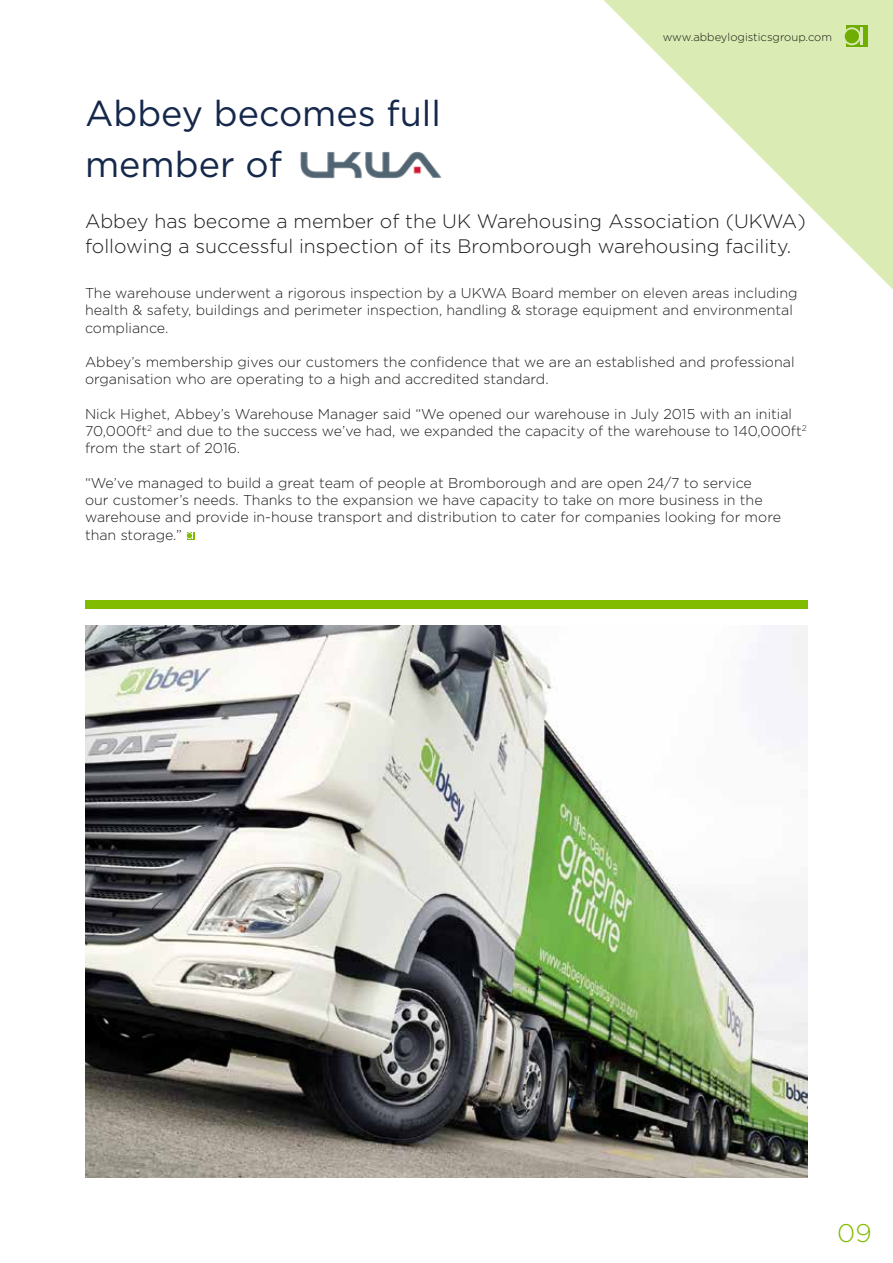
<style>
.page{position:relative;width:893px;height:1263px;background:#fff}
.page>*{position:absolute;margin:0;border:0;box-sizing:border-box;transform-origin:0 0}
.t1{font:36px/51.8px "Gotham";color:#15284b}
.t2{font:300 25.5px "Gotham";color:#82bc00}
.t3{font:300 19.5px/24.8px "Gotham";color:#1d1d1b}
.t4{font:300 14.25px/17.2px "Gotham";color:#1d1d1b}
.t5{font:300 11.25px "Gotham";color:#1d1d1b}
</style>
<div class="page">
<div style="left:187px;top:532px;width:8px;height:8px;background:#82bc00"></div>
<svg style="left:186px;top:532px;width:7px;height:7px"></svg>
<img style="left:85px;top:626px;width:723px;height:552px">
<svg style="left:604px;top:0;width:289px;height:289px"></svg>
<img style="left:300px;top:151px;width:142px;height:28px">
<div style="left:85px;top:600px;width:723px;height:9px;background:#82bc00"></div>
<h1 class="t1" style="left:85px;top:86px;width:357px">Abbey becomes full member of</h1>
<p class="t5" style="left:663px;top:31px;width:171px">www.abbeylogisticsgroup.com</p>
<h3 class="t3" style="left:85px;top:209px;width:722px">Abbey has become a member of the UK Warehousing Association (UKWA) following a successful inspection of its Bromborough warehousing facility.</h3>
<p class="t4" style="left:85px;top:284px;width:714px">The warehouse underwent a rigorous inspection by a UKWA Board member on eleven areas including health &amp; safety, buildings and perimeter inspection, handling &amp; storage equipment and environmental compliance.</p>
<p class="t4" style="left:85px;top:353px;width:711px">Abbey’s membership gives our customers the confidence that we are an established and professional organisation who are operating to a high and accredited standard.</p>
<p class="t4" style="left:85px;top:405px;width:723px">N ick Highet, Abbey’s Warehouse Manager said “We opened our warehouse in July 2015 with an initial<br>70,000ft<sup>2</sup> and due to the success we’ve had, we expanded the capacity of the warehouse to 140,000ft<sup>2 </sup>from the start of 2016.</p>
<p class="t4" style="left:85px;top:474px;width:697px">“We’ve managed to build a great team of people at Bromborough and are open 24/7 to service<br>our customer’s needs. Thanks to the expansion we have capacity to take on more business in the warehouse and provide in-house transport and distribution to cater for companies looking for more than storage.”</p>
<h2 class="t2" style="left:837px;top:1219px;width:36px">09</h2>
</div>
